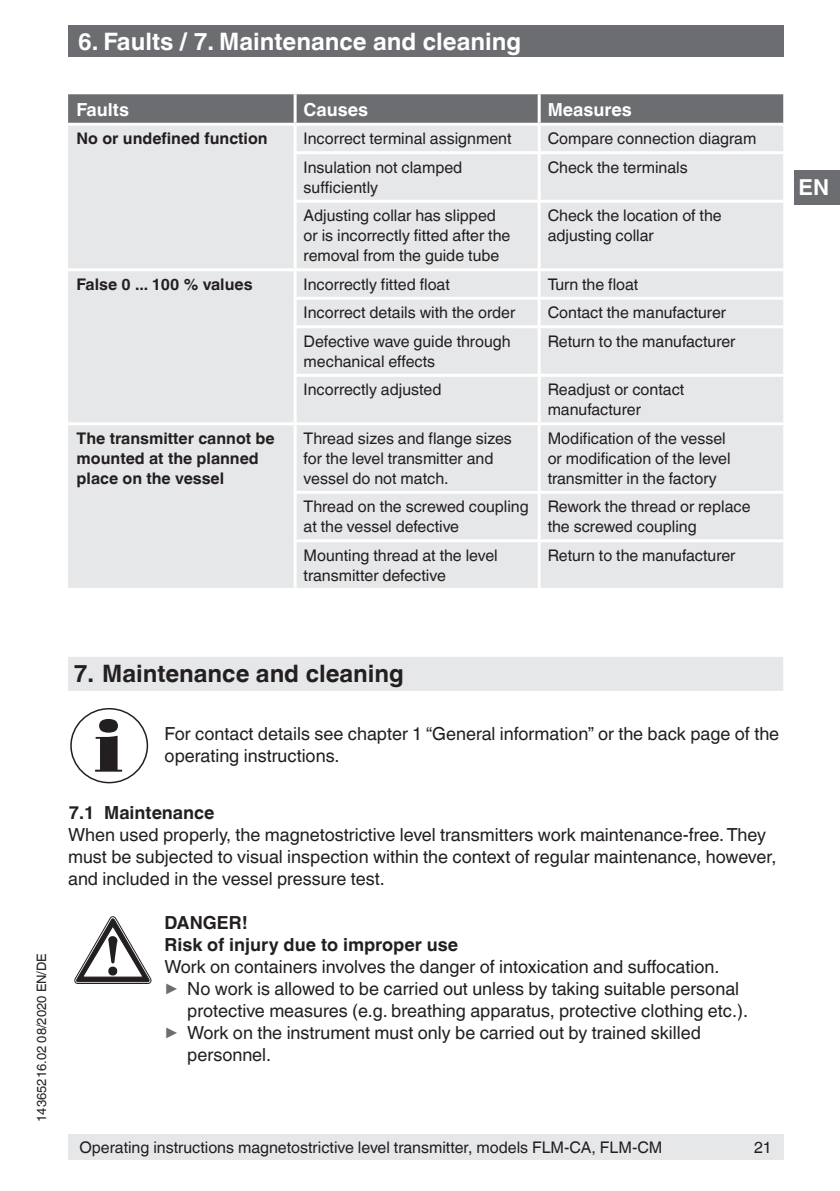
<style>
.page{position:relative;width:840px;height:1191px;background:#fff}
.page>*{position:absolute;margin:0;border:0;box-sizing:border-box;transform-origin:0 0}
.t1{font:700 24px "Helvetica World";color:#fff}
.t2{font:700 24px "Helvetica World";color:#231f20}
.t3{font:700 22px "Helvetica World";color:#fff}
.t4{font:18px/22px "Helvetica World";color:#231f20}
.t5{font:700 18px/22px "Helvetica World";color:#231f20}
.t6{font:700 18px "Helvetica World";color:#fff}
.t7{font:16px/20px "Helvetica World";color:#231f20}
.t8{font:700 16px/20px "Helvetica World";color:#231f20}
.t9{font:13px "Helvetica World";color:#231f20}
.s1{font-size:17.6px;color:#6c6d70}
</style>
<div class="page">
<div style="left:68px;top:26px;width:714px;height:31px;background:#6c6d70"></div>
<div style="left:794px;top:170px;width:45px;height:34px;background:#6c6d70"></div>
<div style="left:68px;top:1134px;width:714px;height:25px;background:#e6e7e9"></div>
<div style="left:68px;top:657px;width:714px;height:34px;background:#e6e7e9"></div>
<svg style="left:68px;top:94px;width:714px;height:29px;background:#6f7073"></svg>
<div style="left:68px;top:126px;width:714px;height:462px;background:#e6e7e9"></div>
<hr style="left:293px;top:94px;width:3px;height:29px;background:#fff">
<hr style="left:537px;top:94px;width:3px;height:29px;background:#fff">
<hr style="left:537px;top:126px;width:3px;height:25px;background:#fff">
<hr style="left:293px;top:151px;width:246px;height:3px;background:#fff">
<hr style="left:539px;top:151px;width:243px;height:3px;background:#fff">
<hr style="left:537px;top:154px;width:3px;height:46px;background:#fff">
<hr style="left:293px;top:200px;width:246px;height:3px;background:#fff">
<hr style="left:539px;top:200px;width:243px;height:3px;background:#fff">
<hr style="left:537px;top:203px;width:3px;height:65px;background:#fff">
<hr style="left:293px;top:126px;width:3px;height:25px;background:#fff">
<hr style="left:293px;top:154px;width:3px;height:46px;background:#fff">
<hr style="left:293px;top:203px;width:3px;height:65px;background:#fff">
<hr style="left:68px;top:268px;width:227px;height:3px;background:#fff">
<hr style="left:293px;top:271px;width:3px;height:26px;background:#fff">
<hr style="left:293px;top:300px;width:3px;height:25px;background:#fff">
<hr style="left:293px;top:328px;width:3px;height:46px;background:#fff">
<hr style="left:293px;top:377px;width:3px;height:45px;background:#fff">
<hr style="left:68px;top:422px;width:227px;height:3px;background:#fff">
<hr style="left:293px;top:425px;width:3px;height:66px;background:#fff">
<hr style="left:293px;top:494px;width:3px;height:45px;background:#fff">
<hr style="left:293px;top:542px;width:3px;height:46px;background:#fff">
<hr style="left:295px;top:268px;width:244px;height:3px;background:#fff">
<hr style="left:539px;top:268px;width:243px;height:3px;background:#fff">
<hr style="left:537px;top:271px;width:3px;height:26px;background:#fff">
<hr style="left:293px;top:297px;width:246px;height:3px;background:#fff">
<hr style="left:295px;top:422px;width:244px;height:3px;background:#fff">
<hr style="left:539px;top:422px;width:243px;height:3px;background:#fff">
<hr style="left:293px;top:491px;width:246px;height:3px;background:#fff">
<hr style="left:539px;top:491px;width:243px;height:3px;background:#fff">
<hr style="left:293px;top:539px;width:246px;height:3px;background:#fff">
<hr style="left:539px;top:539px;width:243px;height:3px;background:#fff">
<hr style="left:539px;top:297px;width:243px;height:3px;background:#fff">
<hr style="left:537px;top:300px;width:3px;height:25px;background:#fff">
<hr style="left:293px;top:325px;width:246px;height:3px;background:#fff">
<hr style="left:539px;top:325px;width:243px;height:3px;background:#fff">
<hr style="left:537px;top:328px;width:3px;height:46px;background:#fff">
<hr style="left:293px;top:374px;width:246px;height:3px;background:#fff">
<hr style="left:539px;top:374px;width:243px;height:3px;background:#fff">
<hr style="left:537px;top:377px;width:3px;height:45px;background:#fff">
<hr style="left:537px;top:425px;width:3px;height:66px;background:#fff">
<hr style="left:537px;top:494px;width:3px;height:45px;background:#fff">
<hr style="left:537px;top:542px;width:3px;height:46px;background:#fff">
<svg style="left:95px;top:719px;width:27px;height:52px"></svg>
<div style="left:70px;top:708px;width:78px;height:75px;border:1px solid #231f20;border-radius:50%"></div>
<svg style="left:75px;top:916px;width:76px;height:67px"></svg>
<h1 class="t1" style="left:78px;top:27px;width:444px">6. Faults / 7. Maintenance and cleaning</h1>
<p class="t6" style="left:77px;top:99px;width:54px">Faults</p>
<p class="t6" style="left:303px;top:99px;width:66px">Causes</p>
<p class="t6" style="left:547px;top:99px;width:86px">Measures</p>
<p class="t8" style="left:77px;top:129px;width:192px">No or undefined function</p>
<p class="t7" style="left:303px;top:129px;width:209px">Incorrect terminal assignment</p>
<p class="t7" style="left:547px;top:129px;width:210px">Compare connection diagram</p>
<p class="t7" style="left:303px;top:157px;width:160px">Insulation not clamped sufficiently</p>
<p class="t7" style="left:547px;top:157px;width:141px">Check the terminals</p>
<p class="t7" style="left:303px;top:206px;width:208px">Adjusting collar has slipped or is incorrectly fitted after the removal from the guide tube</p>
<p class="t7" style="left:547px;top:206px;width:175px">Check the location of the adjusting collar</p>
<p class="t8" style="left:77px;top:274px;width:177px">False 0 ... 100 % values</p>
<p class="t7" style="left:303px;top:274px;width:148px">Incorrectly fitted float</p>
<p class="t7" style="left:547px;top:274px;width:92px">Turn the float</p>
<p class="t7" style="left:303px;top:303px;width:213px">Incorrect details with the order</p>
<p class="t7" style="left:547px;top:303px;width:180px">Contact the manufacturer</p>
<p class="t7" style="left:303px;top:331px;width:208px">Defective wave guide through mechanical effects</p>
<p class="t7" style="left:547px;top:331px;width:189px">Return to the manufacturer</p>
<p class="t7" style="left:303px;top:380px;width:139px">Incorrectly adjusted</p>
<p class="t7" style="left:547px;top:380px;width:138px">Readjust or contact manufacturer</p>
<p class="t8" style="left:77px;top:428px;width:199px">The transmitter cannot be mounted at the planned place on the vessel</p>
<p class="t7" style="left:303px;top:428px;width:210px">Thread sizes and flange sizes for the level transmitter and vessel do not match.</p>
<p class="t7" style="left:547px;top:428px;width:184px">Modification of the vessel or modification of the level transmitter in the factory</p>
<p class="t7" style="left:303px;top:497px;width:226px">Thread on the screwed coupling at the vessel defective</p>
<p class="t7" style="left:547px;top:497px;width:204px">Rework the thread or replace the screwed coupling</p>
<p class="t7" style="left:303px;top:545px;width:195px">Mounting thread at the level transmitter defective</p>
<p class="t7" style="left:547px;top:545px;width:189px">Return to the manufacturer</p>
<h2 class="t3" style="left:798px;top:175px;width:32px">EN</h2>
<p class="t9" style="left:34px;top:1121px;width:170px;rotate:-90deg">14365216.02 08/2020 EN/DE</p>
<h1 class="t2" style="left:74px;top:660px;width:331px">7. Maintenance and cleaning</h1>
<p class="t4" style="left:164px;top:722px;width:616px">For contact details see chapter 1 “General information” or the back page of the operating instructions.</p>
<p class="t5" style="left:69px;top:801px;width:147px">7.1 Maintenance</p>
<p class="t4" style="left:68px;top:823px;width:709px">When used properly, the magnetostrictive level transmitters work maintenance-free. They must be subjected to visual inspection within the context of regular maintenance, however, and included in the vessel pressure test.</p>
<p class="t5" style="left:164px;top:911px;width:295px">DANGER!<br>Risk of injury due to improper use</p>
<p class="t4" style="left:164px;top:955px;width:556px">Work on containers involves the danger of intoxication and suffocation.</p>
<p class="t4" style="left:164px;top:977px;width:575px"><span class="s1">▶</span> No work is allowed to be carried out unless by taking suitable personal</p>
<p class="t4" style="left:187px;top:999px;width:562px">protective measures (e.g. breathing apparatus, protective clothing etc.).</p>
<p class="t4" style="left:164px;top:1021px;width:537px"><span class="s1">▶</span> Work on the instrument must only be carried out by trained skilled</p>
<p class="t4" style="left:187px;top:1043px;width:85px">personnel.</p>
<p class="t7" style="left:79px;top:1137px;width:584px">Operating instructions magnetostrictive level transmitter, models FLM-CA, FLM-CM</p>
<p class="t7" style="left:753px;top:1137px;width:19px">21</p>
</div>
